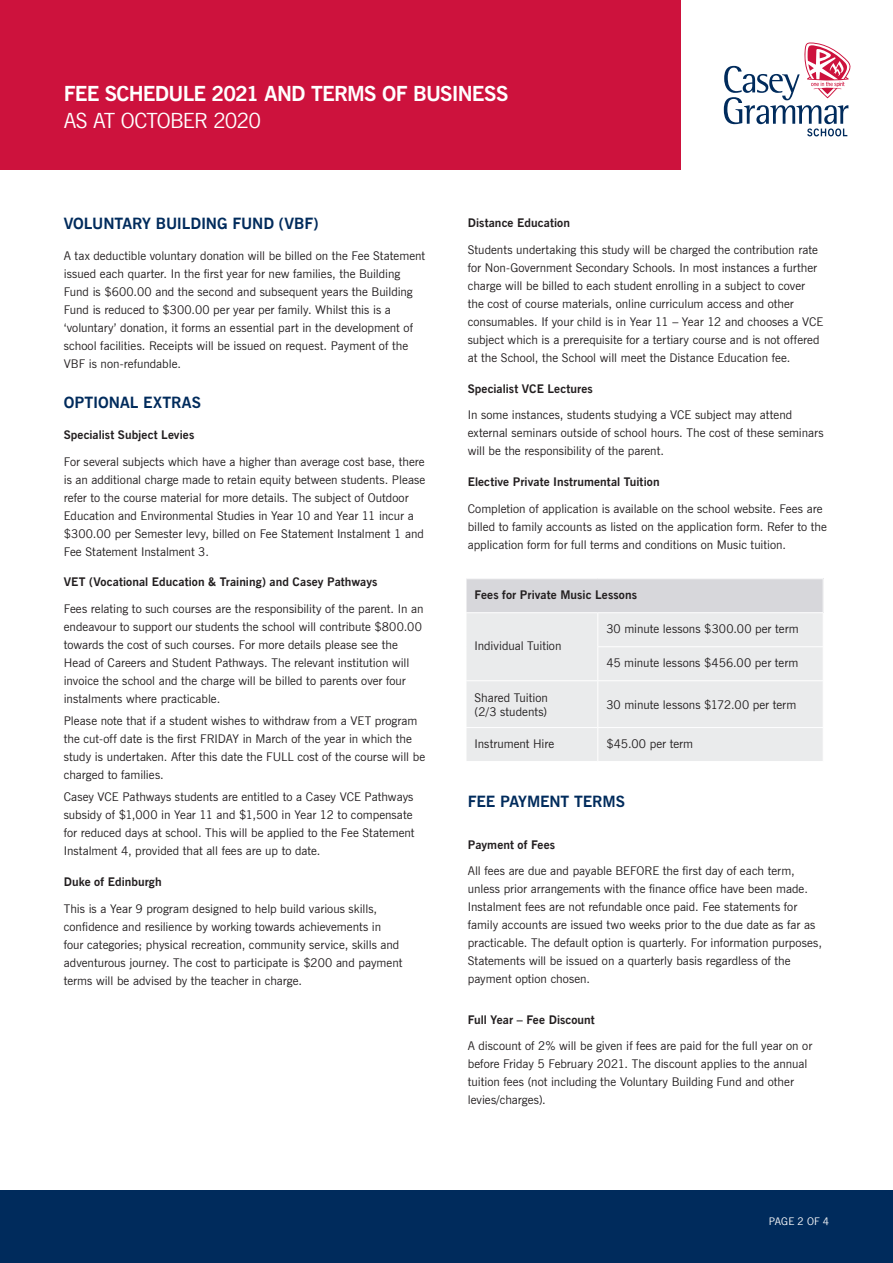
<style>
.page{position:relative;width:893px;height:1263px;background:#fff}
.page>*{position:absolute;margin:0;border:0;box-sizing:border-box;transform-origin:0 0}
.t1{font:700 21px "News Gothic BT";letter-spacing:-.04em;color:#fff}
.t2{font:21px "News Gothic BT";letter-spacing:-.04em;color:#fff}
.t3{font:700 15.75px "News Gothic BT";letter-spacing:-.01em;color:#002b5c}
.t4{font:12px/18px "News Gothic BT";color:#231f20}
.t5{font:700 12px "News Gothic BT";letter-spacing:.005em;color:#231f20}
.t6{font:10.5px "News Gothic BT";letter-spacing:.005em;color:#fff}
</style>
<div class="page">
<div style="left:0;top:0;width:680px;height:170px;background:#cd123d"></div>
<div style="left:0;top:1191px;width:893px;height:72px;background:#002b5c"></div>
<div style="left:466px;top:579px;width:357px;height:34px;background:#d7d7db"></div>
<div style="left:467px;top:613px;width:356px;height:148px;background:#eaebec"></div>
<hr style="left:466px;top:579px;width:1px;height:33px;background:#fff">
<hr style="left:466px;top:612px;width:132px;height:1px;background:#fff">
<hr style="left:598px;top:612px;width:226px;height:1px;background:#fff">
<hr style="left:597px;top:613px;width:1px;height:33px;background:#fff">
<hr style="left:597px;top:646px;width:227px;height:1px;background:#fff">
<hr style="left:597px;top:647px;width:1px;height:33px;background:#fff">
<hr style="left:466px;top:680px;width:132px;height:1px;background:#fff">
<hr style="left:598px;top:680px;width:226px;height:1px;background:#fff">
<hr style="left:597px;top:681px;width:1px;height:46px;background:#fff">
<hr style="left:466px;top:727px;width:132px;height:1px;background:#fff">
<hr style="left:598px;top:727px;width:226px;height:1px;background:#fff">
<hr style="left:597px;top:728px;width:1px;height:33px;background:#fff">
<svg style="left:724px;top:43px;width:127px;height:93px"></svg>
<h1 class="t1" style="left:64px;top:80px;width:446px">FEE SCHEDULE 2021 AND TERMS OF BUSINESS</h1>
<h1 class="t2" style="left:64px;top:107px;width:199px">AS AT OCTOBER 2020</h1>
<h2 class="t3" style="left:64px;top:214px;width:256px">VOLUNTARY BUILDING FUND (VBF)</h2>
<p class="t4" style="left:64px;top:246px;width:363px">A tax deductible voluntary donation will be billed on the Fee Statement issued each quarter. In the first year for new families, the Building Fund is $600.00 and the second and subsequent years the Building Fund is reduced to $300.00 per year per family. Whilst this is a ‘voluntary’ donation, it forms an essential part in the development of school facilities. Receipts will be issued on request. Payment of the VBF is non-refundable.</p>
<h2 class="t3" style="left:64px;top:393px;width:139px">OPTIONAL EXTRAS</h2>
<p class="t5" style="left:64px;top:428px;width:132px">Specialist Subject Levies</p>
<p class="t4" style="left:64px;top:452px;width:363px">For several subjects which have a higher than average cost base, there is an additional charge made to retain equity between students. Please refer to the course material for more details. The subject of Outdoor Education and Environmental Studies in Year 10 and Year 11 incur a $300.00 per Semester levy, billed on Fee Statement Instalment 1 and Fee Statement Instalment 3.</p>
<p class="t5" style="left:64px;top:575px;width:315px">VET (Vocational Education &amp; Training) and Casey Pathways</p>
<p class="t4" style="left:64px;top:600px;width:361px">Fees relating to such courses are the responsibility of the parent. In an endeavour to support our students the school will contribute $800.00 towards the cost of such courses. For more details please see the Head of Careers and Student Pathways. The relevant institution will invoice the school and the charge will be billed to parents over four instalments where practicable.</p>
<p class="t4" style="left:64px;top:712px;width:363px">Please note that if a student wishes to withdraw from a VET program the cut-off date is the first FRIDAY in March of the year in which the study is undertaken. After this date the FULL cost of the course will be charged to families.</p>
<p class="t4" style="left:64px;top:788px;width:352px">Casey VCE Pathways students are entitled to a Casey VCE Pathways subsidy of $1,000 in Year 11 and $1,500 in Year 12 to compensate for reduced days at school. This will be applied to the Fee Statement Instalment 4, provided that all fees are up to date.</p>
<p class="t5" style="left:64px;top:875px;width:99px">Duke of Edinburgh</p>
<p class="t4" style="left:64px;top:899px;width:340px">This is a Year 9 program designed to help build various skills, confidence and resilience by working towards achievements in four categories; physical recreation, community service, skills and adventurous journey. The cost to participate is $200 and payment terms will be advised by the teacher in charge.</p>
<p class="t5" style="left:468px;top:216px;width:104px">Distance Education</p>
<p class="t4" style="left:468px;top:241px;width:357px">Students undertaking this study will be charged the contribution rate for Non-Government Secondary Schools. In most instances a further charge will be billed to each student enrolling in a subject to cover the cost of course materials, online curriculum access and other consumables. If your child is in Year 11 – Year 12 and chooses a VCE subject which is a prerequisite for a tertiary course and is not offered at the School, the School will meet the Distance Education fee.</p>
<p class="t5" style="left:468px;top:381px;width:126px">Specialist VCE Lectures</p>
<p class="t4" style="left:468px;top:406px;width:357px">In some instances, students studying a VCE subject may attend external seminars outside of school hours. The cost of these seminars will be the responsibility of the parent.</p>
<p class="t5" style="left:468px;top:474px;width:193px">Elective Private Instrumental Tuition</p>
<p class="t4" style="left:468px;top:499px;width:361px">Completion of application is available on the school website. Fees are billed to family accounts as listed on the application form. Refer to the application form for full terms and conditions on Music tuition.</p>
<p class="t5" style="left:474px;top:588px;width:164px">Fees for Private Music Lessons</p>
<p class="t4" style="left:474px;top:637px;width:88px">Individual Tuition</p>
<p class="t4" style="left:606px;top:620px;width:194px">30 minute lessons $300.00 per term</p>
<p class="t4" style="left:606px;top:654px;width:194px">45 minute lessons $456.00 per term</p>
<p class="t4" style="left:474px;top:690px;width:75px;line-height:14.4px">Shared Tuition (2/3 students)</p>
<p class="t4" style="left:606px;top:695px;width:191px">30 minute lessons $172.00 per term</p>
<p class="t4" style="left:474px;top:735px;width:81px">Instrument Hire</p>
<p class="t4" style="left:606px;top:735px;width:88px">$45.00 per term</p>
<h2 class="t3" style="left:468px;top:792px;width:159px">FEE PAYMENT TERMS</h2>
<p class="t5" style="left:468px;top:837px;width:89px">Payment of Fees</p>
<p class="t4" style="left:468px;top:862px;width:356px">All fees are due and payable BEFORE the first day of each term, unless prior arrangements with the finance office have been made.<br>Instalment fees are not refundable once paid. Fee statements for family accounts are issued two weeks prior to the due date as far as practicable. The default option is quarterly. For information purposes, Statements will be issued on a quarterly basis regardless of the payment option chosen.</p>
<p class="t5" style="left:468px;top:1012px;width:129px">Full Year – Fee Discount</p>
<p class="t4" style="left:468px;top:1037px;width:346px">A discount of 2% will be given if fees are paid for the full year on or before Friday 5 February 2021. The discount applies to the annual tuition fees (not including the Voluntary Building Fund and other levies/charges).</p>
<p class="t6" style="left:769px;top:1214px;width:62px">PAGE 2 OF 4</p>
</div>
